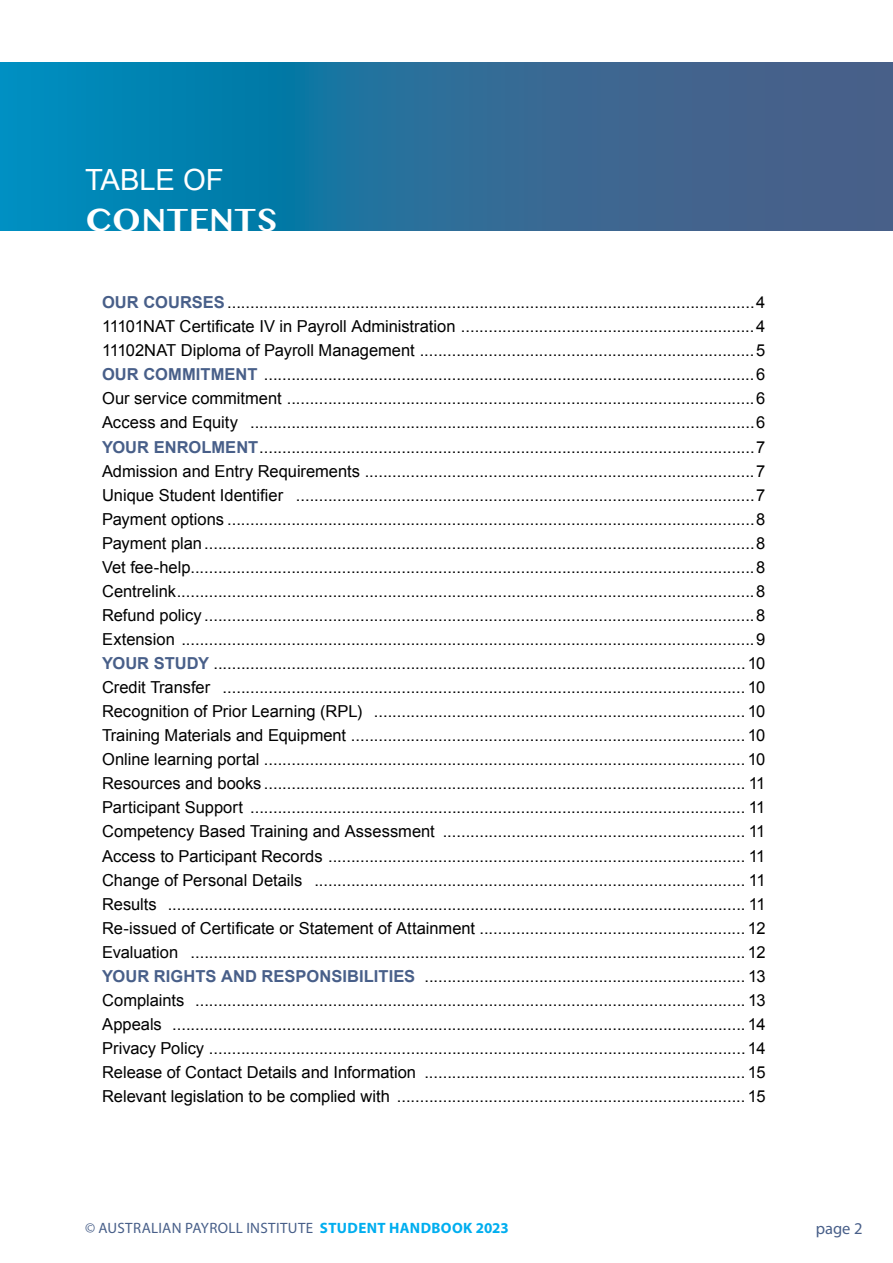
<style>
.page{position:relative;width:893px;height:1263px;background:#fff}
.page>*{position:absolute;margin:0;border:0;box-sizing:border-box;transform-origin:0 0}
.t1{font:700 29.25px "Bangla MN";letter-spacing:.01em;color:#fff}
.t2{font:29.25px "Arial";color:#fff}
.t3{font:16.5px/24px "Arial";color:#000;text-align:justify}
.t4{font:16.5px "Myriad Pro";color:#485f89}
.t5{font:15px "Myriad Pro";letter-spacing:.025em;color:#485f89}
.s1{font-weight:700;color:#485f89}
.s2{font-weight:700;color:#00aeef}
</style>
<div class="page">
<svg style="left:0;top:62px;width:893px;height:169px;background:#24719d"></svg>
<h1 class="t2" style="left:85px;top:160px;width:140px">TABLE OF</h1>
<h1 class="t1" style="left:85px;top:203px;width:194px">CONTENTS</h1>
<p class="t3" style="left:102px;top:290px;width:665px"><span class="s1">OUR COURSES</span>...................................................................................................................4<br>11101NAT Certificate IV in Payroll Administration ................................................................4<br>11102NAT Diploma of Payroll Management .........................................................................5<br><span class="s1">OUR COMMITMENT</span> ...........................................................................................................6<br>Our service commitment ......................................................................................................6<br>Access and Equity ..............................................................................................................6<br><span class="s1">YOUR ENROLMENT</span>............................................................................................................7<br>Admission and Entry Requirements .....................................................................................7<br>Unique Student Identifier ....................................................................................................7<br>Payment options ...................................................................................................................8<br>Payment plan........................................................................................................................8<br>Vet fee-help...........................................................................................................................8<br>Centrelink..............................................................................................................................8<br>Refund policy ........................................................................................................................8<br>Extension .............................................................................................................................9<br><span class="s1">YOUR STUDY</span> ....................................................................................................................10<br>Credit Transfer ..................................................................................................................10<br>Recognition of Prior Learning (RPL) .................................................................................10<br>Training Materials and Equipment ......................................................................................10<br>Online learning portal ......................................................................................................... 10<br>Resources and books ......................................................................................................... 11<br>Participant Support ............................................................................................................ 11<br>Competency Based Training and Assessment .................................................................. 11<br>Access to Participant Records ........................................................................................... 11<br>Change of Personal Details .............................................................................................. 11<br>Results .............................................................................................................................. 11<br>Re-issued of Certificate or Statement of Attainment .......................................................... 12<br>Evaluation ......................................................................................................................... 12<br><span class="s1">YOUR RIGHTS AND RESPONSIBILITIES</span> ...................................................................... 13<br>Complaints ........................................................................................................................ 13<br>Appeals ............................................................................................................................. 14<br>Privacy Policy .....................................................................................................................14<br>Release of Contact Details and Information ...................................................................... 15<br>Relevant legislation to be complied with ............................................................................ 15</p>
<p class="t5" style="left:85px;top:1219px;width:425px">© AUSTRALIAN PAYROLL INSTITUTE <span class="s2">STUDENT HANDBOOK 2023</span></p>
<p class="t4" style="left:816px;top:1218px;width:48px">page 2</p>
</div>
